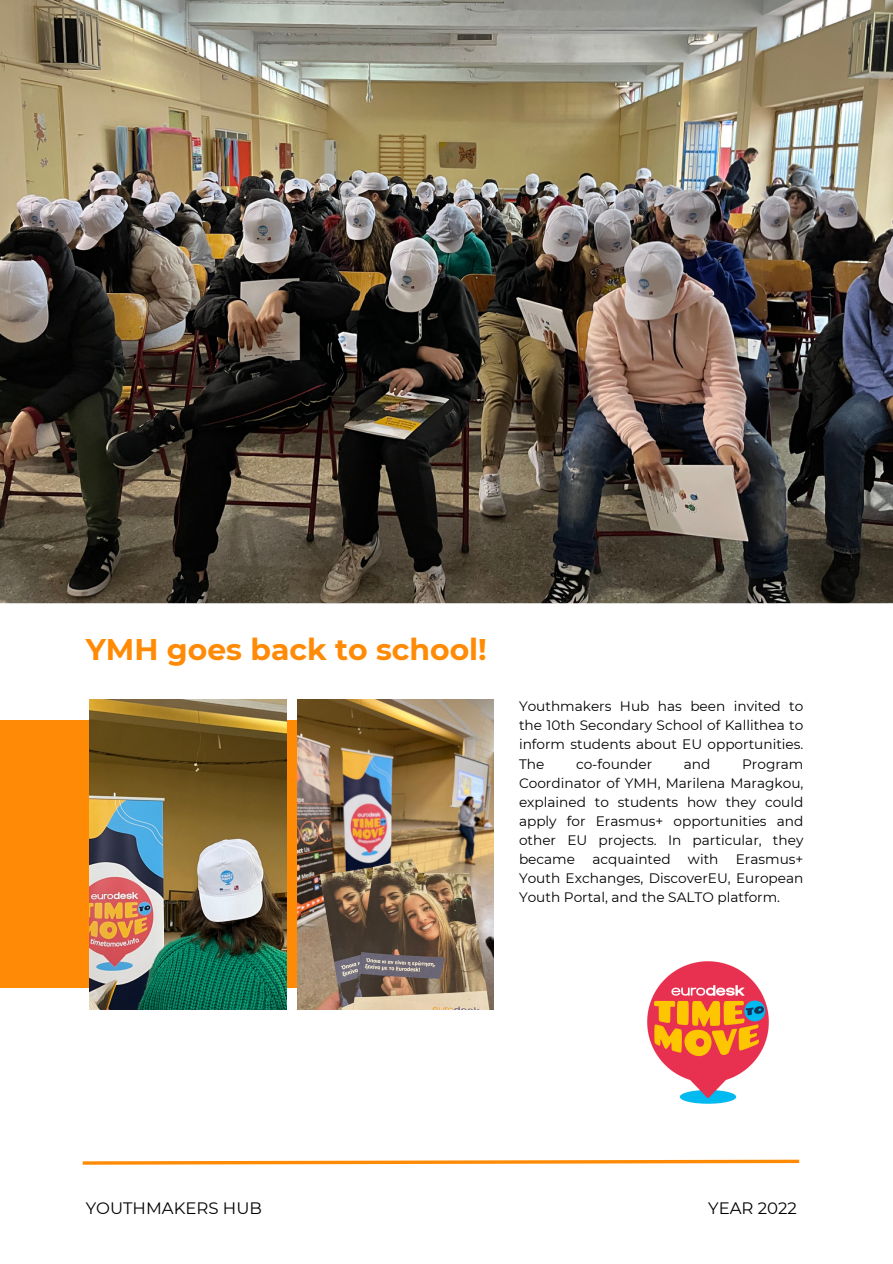
<style>
.page{position:relative;width:893px;height:1264px;background:#fff}
.page>*{position:absolute;margin:0;border:0;box-sizing:border-box;transform-origin:0 0}
.t1{font:700 29.85px "Montserrat";color:#ff8a05}
.t2{font:16.5px "Montserrat";color:#000001}
.t3{font:13.65px/19px "Montserrat";color:#000;text-align:justify}
</style>
<div class="page">
<img style="left:0;top:0;width:892px;height:603px">
<svg style="left:82px;top:1159px;width:718px;height:6px"></svg>
<div style="left:0;top:720px;width:493px;height:268px;background:#ff8a05"></div>
<img style="left:89px;top:699px;width:197px;height:310px">
<img style="left:297px;top:699px;width:196px;height:310px">
<img style="left:647px;top:961px;width:122px;height:143px">
<p class="t1" style="left:86px;top:630px;width:402px">YMH goes back to school!</p>
<p class="t3" style="left:519px;top:696px;width:286px">Youthmakers Hub has been invited to the 10th Secondary School of Kallithea to inform students about EU opportunities.<br>The</p>
<p class="t3" style="left:576px;top:754px;width:78px">co-founder</p>
<p class="t3" style="left:683px;top:754px;width:28px">and</p>
<p class="t3" style="left:519px;top:754px;width:286px;text-indent:223px">Program Coordinator of YMH, Marilena Maragkou, explained to students how they could apply for Erasmus+ opportunities and other EU projects. In particular, they became</p>
<p class="t3" style="left:592px;top:849px;width:80px">acquainted</p>
<p class="t3" style="left:688px;top:849px;width:32px">with</p>
<p class="t3" style="left:519px;top:849px;width:286px;text-indent:217px">Erasmus+ Youth Exchanges, DiscoverEU, European Youth Portal, and the SALTO platform.</p>
<p class="t2" style="left:86px;top:1198px;width:178px">YOUTHMAKERS HUB</p>
<p class="t2" style="left:708px;top:1198px;width:90px">YEAR 2022</p>
</div>
